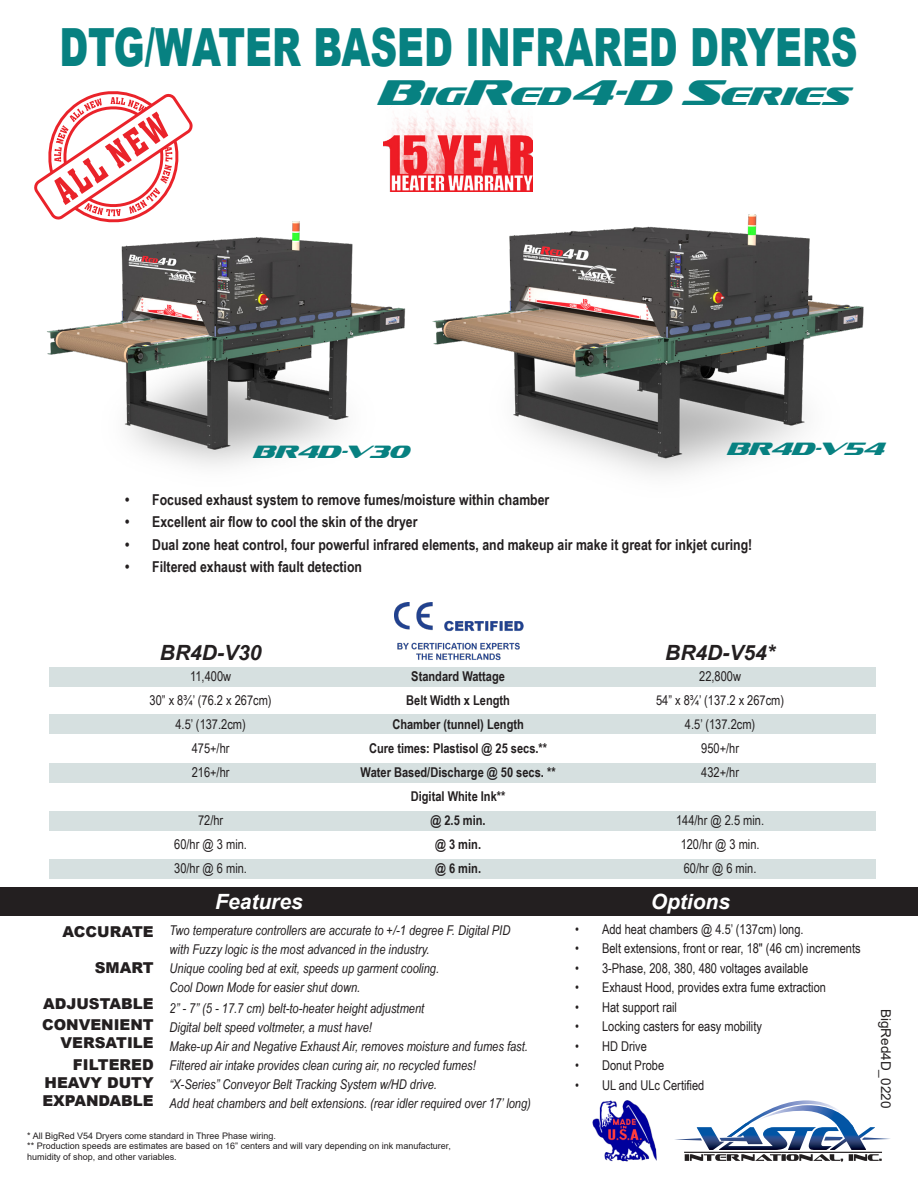
<style>
.page{position:relative;width:918px;height:1188px;background:#fff}
.page>*{position:absolute;margin:0;border:0;box-sizing:border-box;transform-origin:0 0}
.t1{font:900 52.65px "Arial";color:#078181;scale:.71 1}
.t2{font:italic 25.5px "Sofachrome Rg";color:#078181}
.t3{font:italic 700 21px "Arial";color:#231f20}
.t4{font:italic 700 21px "Arial";color:#fff}
.t5{font:italic 18px "Sofachrome Rg";color:#078181}
.t6{font:700 15px "Arial Narrow";color:#231f20}
.t7{font:900 15px "Arial";color:#231f20}
.t8{font:italic 13.5px "Arial Narrow";color:#231f20}
.t9{font:13.5px "Arial Narrow";color:#231f20}
.t10{font:700 13.5px "Arial Narrow";color:#231f20}
.t11{font:13.5px "Arial";color:#231f20}
.t12{font:9px/10.8px "Arial";color:#231f20}
.s1{font-size:36px}
</style>
<div class="page">
<img style="left:443px;top:178px;width:421px;height:297px">
<img style="left:47px;top:221px;width:396px;height:245px">
<div style="left:49px;top:859px;width:826px;height:20px;background:#d6e0e0"></div>
<div style="left:49px;top:811px;width:826px;height:20px;background:#d6e0e0"></div>
<div style="left:0;top:887px;width:918px;height:28px;background:#231f20"></div>
<img style="left:384px;top:100px;width:148px;height:92px">
<div style="left:49px;top:667px;width:826px;height:20px;background:#d6e0e0"></div>
<div style="left:49px;top:763px;width:826px;height:20px;background:#d6e0e0"></div>
<div style="left:49px;top:715px;width:826px;height:19px;background:#d6e0e0"></div>
<svg style="left:675px;top:1100px;width:215px;height:62px"></svg>
<img style="left:593px;top:1101px;width:63px;height:61px">
<img style="left:395px;top:603px;width:128px;height:58px">
<svg style="left:34px;top:91px;width:159px;height:134px"></svg>
<p class="t1" style="left:59px;top:9px;width:1126px">DTG/WATER BASED INFRARED DRYERS</p>
<p class="t2" style="left:376px;top:79px;width:473px"><span class="s1">B</span>IG<span class="s1">R</span>ED<span class="s1">4-D S</span>ERIES</p>
<p class="t5" style="left:252px;top:440px;width:157px">BR4D-V30</p>
<p class="t5" style="left:726px;top:437px;width:158px">BR4D-V54</p>
<p class="t6" style="left:125px;top:488px;width:426px">• Focused exhaust system to remove fumes/moisture within chamber</p>
<p class="t6" style="left:125px;top:511px;width:294px">• Excellent air flow to cool the skin of the dryer</p>
<p class="t6" style="left:125px;top:533px;width:629px">• Dual zone heat control, four powerful infrared elements, and makeup air make it great for inkjet curing!</p>
<p class="t6" style="left:125px;top:556px;width:238px">• Filtered exhaust with fault detection</p>
<p class="t3" style="left:160px;top:638px;width:103px">BR4D-V30</p>
<p class="t9" style="left:190px;top:667px;width:43px">11,400w</p>
<p class="t9" style="left:150px;top:691px;width:124px">30” x 8¾’ (76.2 x 267cm)</p>
<p class="t9" style="left:175px;top:715px;width:72px">4.5’ (137.2cm)</p>
<p class="t9" style="left:192px;top:739px;width:39px">475+/hr</p>
<p class="t9" style="left:192px;top:763px;width:39px">216+/hr</p>
<p class="t9" style="left:198px;top:811px;width:27px">72/hr</p>
<p class="t9" style="left:174px;top:835px;width:74px">60/hr @ 3 min.</p>
<p class="t9" style="left:174px;top:859px;width:74px">30/hr @ 6 min.</p>
<p class="t10" style="left:411px;top:666px;width:95px">Standard Wattage</p>
<p class="t10" style="left:406px;top:690px;width:105px">Belt Width x Length</p>
<p class="t10" style="left:392px;top:714px;width:133px">Chamber (tunnel) Length</p>
<p class="t10" style="left:369px;top:738px;width:180px">Cure times: Plastisol @ 25 secs.**</p>
<p class="t10" style="left:361px;top:762px;width:196px">Water Based/Discharge @ 50 secs. **</p>
<p class="t10" style="left:411px;top:786px;width:96px">Digital White Ink**</p>
<p class="t10" style="left:431px;top:810px;width:57px">@ 2.5 min.</p>
<p class="t10" style="left:435px;top:834px;width:47px">@ 3 min.</p>
<p class="t10" style="left:435px;top:858px;width:47px">@ 6 min.</p>
<p class="t3" style="left:665px;top:638px;width:111px">BR4D-V54*</p>
<p class="t9" style="left:699px;top:667px;width:43px">22,800w</p>
<p class="t9" style="left:656px;top:691px;width:130px">54” x 8¾’ (137.2 x 267cm)</p>
<p class="t9" style="left:685px;top:715px;width:72px">4.5’ (137.2cm)</p>
<p class="t9" style="left:701px;top:739px;width:39px">950+/hr</p>
<p class="t9" style="left:701px;top:763px;width:39px">432+/hr</p>
<p class="t9" style="left:676px;top:811px;width:90px">144/hr @ 2.5 min.</p>
<p class="t9" style="left:681px;top:835px;width:80px">120/hr @ 3 min.</p>
<p class="t9" style="left:684px;top:859px;width:74px">60/hr @ 6 min.</p>
<p class="t7" style="left:63px;top:920px;width:93px">ACCURATE</p>
<p class="t7" style="left:95px;top:956px;width:61px">SMART</p>
<p class="t7" style="left:43px;top:992px;width:112px">ADJUSTABLE</p>
<p class="t7" style="left:42px;top:1014px;width:113px">CONVENIENT</p>
<p class="t7" style="left:61px;top:1032px;width:95px">VERSATILE</p>
<p class="t7" style="left:73px;top:1054px;width:82px">FILTERED</p>
<p class="t7" style="left:45px;top:1072px;width:111px">HEAVY DUTY</p>
<p class="t7" style="left:42px;top:1090px;width:113px">EXPANDABLE</p>
<p class="t4" style="left:215px;top:887px;width:89px">Features</p>
<p class="t4" style="left:651px;top:887px;width:81px">Options</p>
<p class="t8" style="left:170px;top:921px;width:342px">Two temperature controllers are accurate to +/-1 degree F. Digital PID</p>
<p class="t8" style="left:170px;top:940px;width:261px">with Fuzzy logic is the most advanced in the industry.</p>
<p class="t8" style="left:170px;top:959px;width:271px">Unique cooling bed at exit, speeds up garment cooling.</p>
<p class="t8" style="left:170px;top:978px;width:192px">Cool Down Mode for easier shut down.</p>
<p class="t8" style="left:170px;top:998px;width:256px">2” - 7” (5 - 17.7 cm) belt-to-heater height adjustment</p>
<p class="t8" style="left:170px;top:1018px;width:204px">Digital belt speed voltmeter, a must have!</p>
<p class="t8" style="left:170px;top:1037px;width:360px">Make-up Air and Negative Exhaust Air, removes moisture and fumes fast.</p>
<p class="t8" style="left:170px;top:1056px;width:308px">Filtered air intake provides clean curing air, no recycled fumes!</p>
<p class="t8" style="left:170px;top:1075px;width:269px">“X-Series” Conveyor Belt Tracking System w/HD drive.</p>
<p class="t8" style="left:170px;top:1094px;width:363px">Add heat chambers and belt extensions. (rear idler required over 17’ long)</p>
<p class="t9" style="left:575px;top:919px;width:230px">• Add heat chambers @ 4.5’ (137cm) long.</p>
<p class="t9" style="left:575px;top:938px;width:287px">• Belt extensions, front or rear, 18" (46 cm) increments</p>
<p class="t9" style="left:575px;top:958px;width:235px">• 3-Phase, 208, 380, 480 voltages available</p>
<p class="t9" style="left:575px;top:977px;width:252px">• Exhaust Hood, provides extra fume extraction</p>
<p class="t9" style="left:575px;top:997px;width:104px">• Hat support rail</p>
<p class="t9" style="left:575px;top:1016px;width:188px">• Locking casters for easy mobility</p>
<p class="t9" style="left:575px;top:1036px;width:73px">• HD Drive</p>
<p class="t9" style="left:575px;top:1055px;width:91px">• Donut Probe</p>
<p class="t9" style="left:575px;top:1075px;width:131px">• UL and ULc Certified</p>
<p class="t12" style="left:27px;top:1130px;width:250px">* All BigRed V54 Dryers come standard in Three Phase wiring.</p>
<p class="t12" style="left:27px;top:1141px;width:425px">** Production speeds are estimates are based on 16” centers and will vary depending on ink manufacturer, humidity of shop, and other variables.</p>
<p class="t11" style="left:895px;top:1009px;width:101px;rotate:90deg">BigRed4D_0220</p>
</div>
